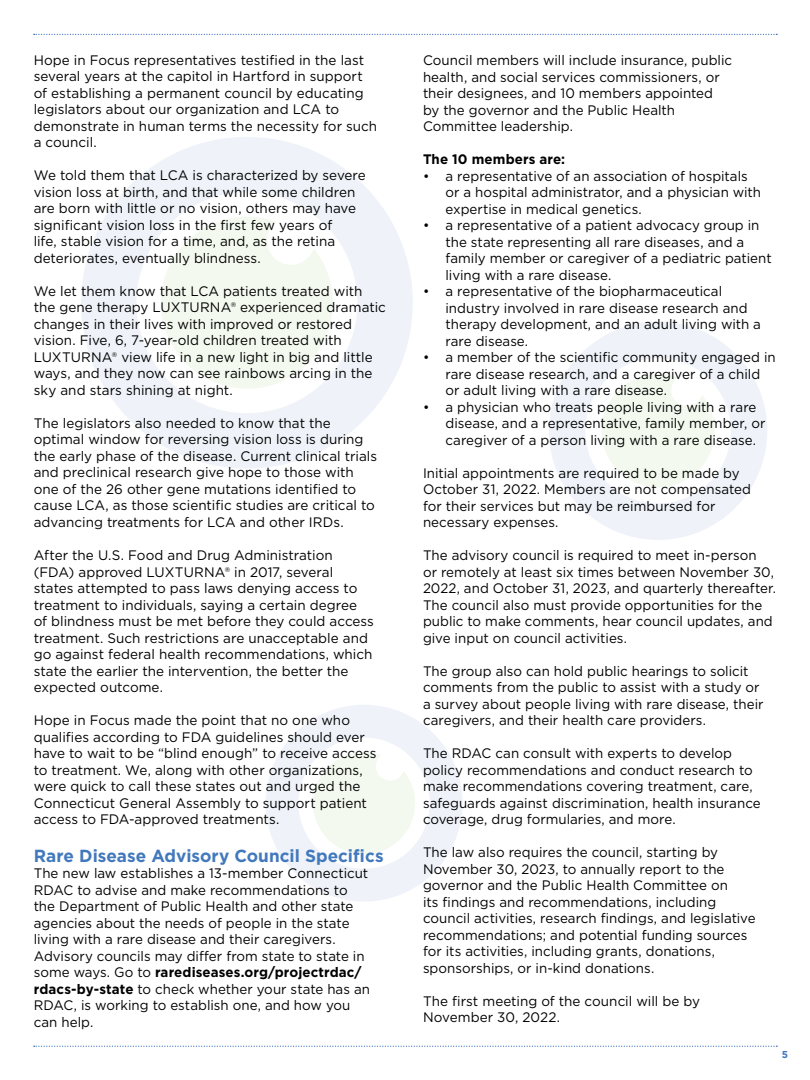
<style>
.page{position:relative;width:810px;height:1080px;background:#fff}
.page>*{position:absolute;margin:0;border:0;box-sizing:border-box;transform-origin:0 0}
.t1{font:700 17.5px "Gotham";color:#4278bc}
.t2{font:13.75px/16.5px "Gotham";color:#000}
.t3{font:700 13.75px "Gotham";letter-spacing:.005em;color:#000}
.t4{font:700 10px "Gotham";color:#4278bc}
.s1{font-weight:700}
</style>
<div class="page">
<svg style="left:81px;top:137px;width:332px;height:332px;fill:#eff3f9"></svg>
<svg style="left:161px;top:217px;width:172px;height:172px"></svg>
<svg style="left:266px;top:705px;width:196px;height:197px;fill:#eff3f9"></svg>
<svg style="left:313px;top:752px;width:102px;height:102px"></svg>
<svg style="left:549px;top:322px;width:218px;height:218px;fill:#eff3f9"></svg>
<svg style="left:601px;top:374px;width:114px;height:113px"></svg>
<svg style="left:34px;top:1046px;width:743px;height:1px"></svg>
<svg style="left:34px;top:34px;width:743px;height:1px"></svg>
<p class="t2" style="left:34px;top:52px;width:345px">Hope in Focus representatives testified in the last several years at the capitol in Hartford in support of establishing a permanent council by educating legislators about our organization and LCA to demonstrate in human terms the necessity for such a council.</p>
<p class="t2" style="left:34px;top:167px;width:334px">We told them that LCA is characterized by severe vision loss at birth, and that while some children are born with little or no vision, others may have significant vision loss in the first few years of<br>life, stable vision for a time, and, as the retina deteriorates, eventually blindness.</p>
<p class="t2" style="left:34px;top:283px;width:354px">We let them know that LCA patients treated with the gene therapy LUXTURNA® experienced dramatic changes in their lives with improved or restored vision. Five, 6, 7-year-old children treated with LUXTURNA® view life in a new light in big and little ways, and they now can see rainbows arcing in the sky and stars shining at night.</p>
<p class="t2" style="left:34px;top:415px;width:345px">The legislators also needed to know that the optimal window for reversing vision loss is during the early phase of the disease. Current clinical trials and preclinical research give hope to those with one of the 26 other gene mutations identified to cause LCA, as those scientific studies are critical to advancing treatments for LCA and other IRDs.</p>
<p class="t2" style="left:34px;top:547px;width:342px">After the U.S. Food and Drug Administration (FDA) approved LUXTURNA® in 2017, several states attempted to pass laws denying access to treatment to individuals, saying a certain degree of blindness must be met before they could access treatment. Such restrictions are unacceptable and go against federal health recommendations, which state the earlier the intervention, the better the expected outcome.</p>
<p class="t2" style="left:34px;top:712px;width:344px">Hope in Focus made the point that no one who qualifies according to FDA guidelines should ever have to wait to be “blind enough” to receive access to treatment. We, along with other organizations, were quick to call these states out and urged the Connecticut General Assembly to support patient access to FDA-approved treatments.</p>
<p class="t1" style="left:34px;top:844px;width:351px">Rare Disease Advisory Council Specifics</p>
<p class="t2" style="left:34px;top:865px;width:338px">The new law establishes a 13-member Connecticut RDAC to advise and make recommendations to the Department of Public Health and other state agencies about the needs of people in the state living with a rare disease and their caregivers.<br>Advisory councils may differ from state to state in some ways. Go to <span class="s1">rarediseases.org/projectrdac/ rdacs-by-state</span> to check whether your state has an RDAC, is working to establish one, and how you can help.</p>
<p class="t2" style="left:423px;top:52px;width:311px">Council members will include insurance, public health, and social services commissioners, or their designees, and 10 members appointed by the governor and the Public Health Committee leadership.</p>
<p class="t3" style="left:423px;top:150px;width:144px">The 10 members are:</p>
<p class="t2" style="left:446px;top:167px;width:317px;text-indent:-23px">• a representative of an association of hospitals or a hospital administrator, and a physician with expertise in medical genetics.</p>
<p class="t2" style="left:446px;top:217px;width:328px;text-indent:-23px">• a representative of a patient advocacy group in the state representing all rare diseases, and a family member or caregiver of a pediatric patient living with a rare disease.</p>
<p class="t2" style="left:446px;top:283px;width:317px;text-indent:-23px">• a representative of the biopharmaceutical industry involved in rare disease research and therapy development, and an adult living with a rare disease.</p>
<p class="t2" style="left:446px;top:349px;width:332px;text-indent:-23px">• a member of the scientific community engaged in rare disease research, and a caregiver of a child or adult living with a rare disease.</p>
<p class="t2" style="left:446px;top:398px;width:322px;text-indent:-23px">• a physician who treats people living with a rare disease, and a representative, family member, or caregiver of a person living with a rare disease.</p>
<p class="t2" style="left:423px;top:464px;width:330px">Initial appointments are required to be made by October 31, 2022. Members are not compensated for their services but may be reimbursed for necessary expenses.</p>
<p class="t2" style="left:423px;top:547px;width:354px">The advisory council is required to meet in-person<br>or remotely at least six times between November 30, 2022, and October 31, 2023, and quarterly thereafter.<br>The council also must provide opportunities for the public to make comments, hear council updates, and give input on council activities.</p>
<p class="t2" style="left:423px;top:662px;width:342px">The group also can hold public hearings to solicit comments from the public to assist with a study or a survey about people living with rare disease, their caregivers, and their health care providers.</p>
<p class="t2" style="left:423px;top:745px;width:339px">The RDAC can consult with experts to develop policy recommendations and conduct research to make recommendations covering treatment, care, safeguards against discrimination, health insurance coverage, drug formularies, and more.</p>
<p class="t2" style="left:423px;top:844px;width:334px">The law also requires the council, starting by November 30, 2023, to annually report to the governor and the Public Health Committee on<br>its findings and recommendations, including council activities, research findings, and legislative recommendations; and potential funding sources for its activities, including grants, donations, sponsorships, or in-kind donations.</p>
<p class="t2" style="left:423px;top:992px;width:278px">The first meeting of the council will be by<br>November 30, 2022.</p>
<p class="t4" style="left:782px;top:1048px;width:8px">5</p>
</div>
